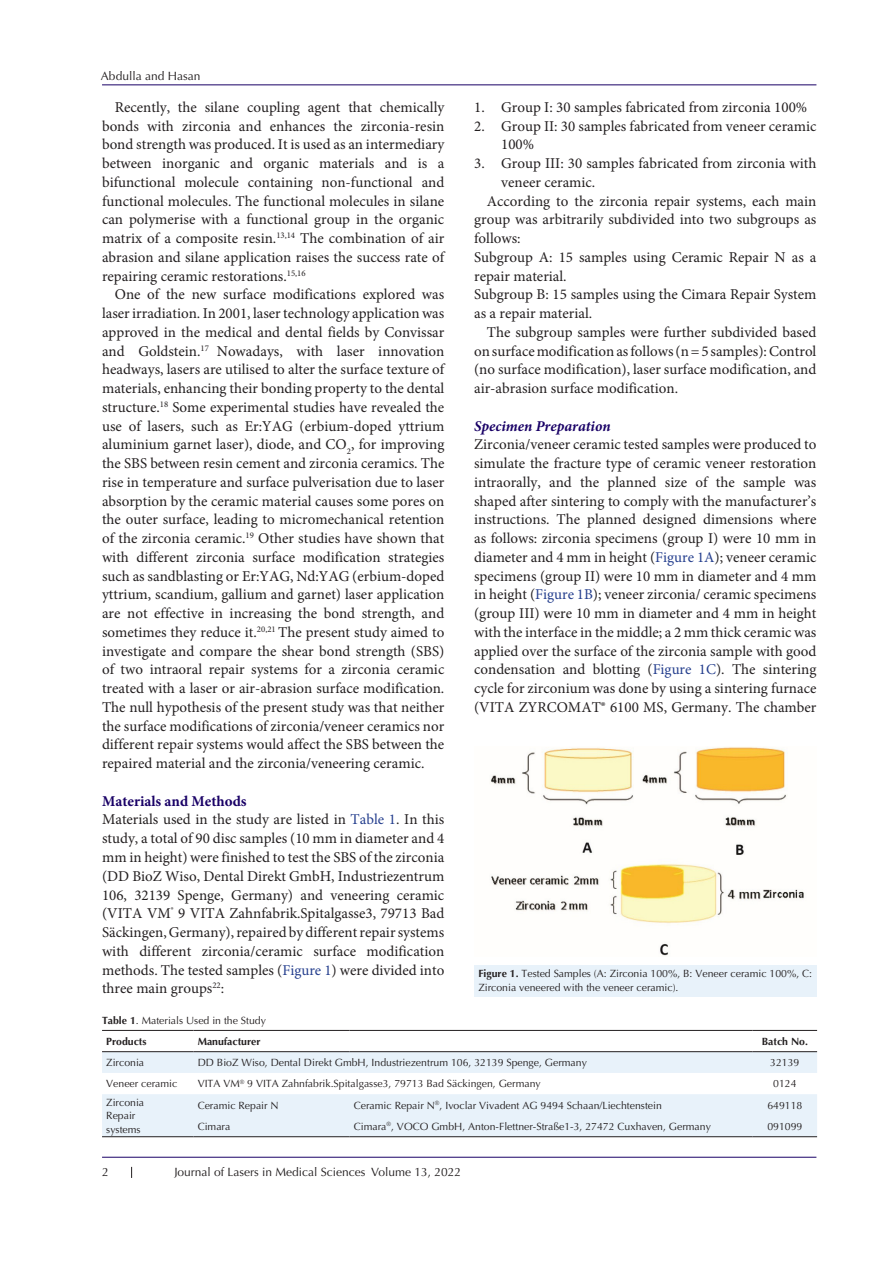
<style>
.page{position:relative;width:893px;height:1263px;background:#fff}
.page>*{position:absolute;margin:0;border:0;box-sizing:border-box;transform-origin:0 0}
.t1{font:15px/18.8px "Minion Pro";color:#231f20;text-align:justify}
.t2{font:700 15px "Minion Pro";color:#190066}
.t3{font:italic 700 15px "Minion Pro";color:#190066}
.t4{font:12px "Optima LT Std";color:#231f20}
.t5{font:10.5px/13.5px "Optima LT Std";color:#231f20}
.t6{font:700 10.5px "Optima LT Std";color:#231f20}
.s1{color:#253f8e}
.s2{font-weight:700}
</style>
<div class="page">
<hr style="left:102px;top:85px;width:714px;height:1px;background:#190066">
<hr style="left:102px;top:1157px;width:714px;height:1px;background:#190066">
<svg style="left:102px;top:1052px;width:715px;height:84px;fill:#e8f2fa"></svg>
<hr style="left:102px;top:1030px;width:91px;height:1px;background:#231f20">
<hr style="left:193px;top:1030px;width:157px;height:1px;background:#231f20">
<hr style="left:350px;top:1030px;width:403px;height:1px;background:#231f20">
<hr style="left:753px;top:1030px;width:64px;height:1px;background:#231f20">
<hr style="left:102px;top:1051px;width:91px;height:1px;background:#231f20">
<hr style="left:193px;top:1051px;width:157px;height:1px;background:#231f20">
<hr style="left:350px;top:1051px;width:403px;height:1px;background:#231f20">
<hr style="left:753px;top:1051px;width:64px;height:1px;background:#231f20">
<hr style="left:102px;top:1136px;width:91px;height:1px;background:#231f20">
<hr style="left:193px;top:1136px;width:157px;height:1px;background:#231f20">
<hr style="left:350px;top:1136px;width:403px;height:1px;background:#231f20">
<hr style="left:753px;top:1136px;width:64px;height:1px;background:#231f20">
<div style="left:474px;top:965px;width:342px;height:32px;background:#e8f2fa"></div>
<img style="left:490px;top:747px;width:314px;height:209px">
<p class="t4" style="left:101px;top:69px;width:101px">Abdulla and Hasan</p>
<p class="t1" style="left:102px;top:98px;width:344px;text-indent:13px">Recently, the silane coupling agent that chemically bonds with zirconia and enhances the zirconia-resin bond strength was produced. It is used as an intermediary between inorganic and organic materials and is a bifunctional molecule containing non-functional and functional molecules. The functional molecules in silane can polymerise with a functional group in the organic matrix of a composite resin.<sup>13,14</sup> The combination of air abrasion and silane application raises the success rate of repairing ceramic restorations.<sup>15,16</sup></p>
<p class="t1" style="left:102px;top:285px;width:344px;text-indent:13px">One of the new surface modifications explored was laser irradiation. In 2001, laser technology application was approved in the medical and dental fields by Convissar and Goldstein.<sup>17</sup> Nowadays, with laser innovation headways, lasers are utilised to alter the surface texture of materials, enhancing their bonding property to the dental structure.<sup>18</sup> Some experimental studies have revealed the use of lasers, such as Er:YAG (erbium-doped yttrium aluminium garnet laser), diode, and CO<sub>2</sub>, for improving the SBS between resin cement and zirconia ceramics. The rise in temperature and surface pulverisation due to laser absorption by the ceramic material causes some pores on the outer surface, leading to micromechanical retention of the zirconia ceramic.<sup>19</sup> Other studies have shown that with different zirconia surface modification strategies such as sandblasting or Er:YAG, Nd:YAG (erbium-doped yttrium, scandium, gallium and garnet) laser application are not effective in increasing the bond strength, and sometimes they reduce it.<sup>20,21</sup> The present study aimed to investigate and compare the shear bond strength (SBS) of two intraoral repair systems for a zirconia ceramic treated with a laser or air-abrasion surface modification.<br>The null hypothesis of the present study was that neither the surface modifications of zirconia/veneer ceramics nor different repair systems would affect the SBS between the repaired material and the zirconia/veneering ceramic.</p>
<p class="t2" style="left:102px;top:790px;width:146px">Materials and Methods</p>
<p class="t1" style="left:102px;top:810px;width:344px">Materials used in the study are listed in <span class="s1">Table 1</span>. In this study, a total of 90 disc samples (10 mm in diameter and 4 mm in height) were finished to test the SBS of the zirconia (DD BioZ Wiso, Dental Direkt GmbH, Industriezentrum 106, 32139 Spenge, Germany) and veneering ceramic (VITA VM<sup>®</sup> 9 VITA Zahnfabrik.Spitalgasse3, 79713 Bad Säckingen, Germany), repaired by different repair systems with different zirconia/ceramic surface modification methods. The tested samples (<span class="s1">Figure 1</span>) were divided into three main groups<sup>22</sup>:</p>
<p class="t1" style="left:474px;top:98px;width:335px">1. Group I: 30 samples fabricated from zirconia 100%</p>
<p class="t1" style="left:501px;top:117px;width:317px;text-indent:-27px">2. Group II: 30 samples fabricated from veneer ceramic<br>100%</p>
<p class="t1" style="left:501px;top:154px;width:317px;text-indent:-27px">3. Group III: 30 samples fabricated from zirconia with veneer ceramic.</p>
<p class="t1" style="left:474px;top:192px;width:344px;text-indent:13px">According to the zirconia repair systems, each main group was arbitrarily subdivided into two subgroups as follows:</p>
<p class="t1" style="left:474px;top:248px;width:344px">Subgroup A: 15 samples using Ceramic Repair N as a repair material.</p>
<p class="t1" style="left:474px;top:285px;width:344px">Subgroup B: 15 samples using the Cimara Repair System as a repair material.</p>
<p class="t1" style="left:474px;top:323px;width:344px;text-indent:13px">The subgroup samples were further subdivided based on surface modification as follows (n=5 samples): Control (no surface modification), laser surface modification, and air-abrasion surface modification.</p>
<p class="t3" style="left:474px;top:415px;width:138px">Specimen Preparation</p>
<p class="t1" style="left:474px;top:435px;width:344px">Zirconia/veneer ceramic tested samples were produced to simulate the fracture type of ceramic veneer restoration intraorally, and the planned size of the sample was shaped after sintering to comply with the manufacturer’s instructions. The planned designed dimensions where as follows: zirconia specimens (group I) were 10 mm in diameter and 4 mm in height (<span class="s1">Figure 1A</span>); veneer ceramic specimens (group II) were 10 mm in diameter and 4 mm in height (<span class="s1">Figure 1B</span>); veneer zirconia/ ceramic specimens (group III) were 10 mm in diameter and 4 mm in height with the interface in the middle; a 2 mm thick ceramic was applied over the surface of the zirconia sample with good condensation and blotting (<span class="s1">Figure 1C</span>). The sintering cycle for zirconium was done by using a sintering furnace (VITA ZYRCOMAT® 6100 MS, Germany. The chamber</p>
<p class="t5" style="left:478px;top:967px;width:335px"><span class="s2">Figure 1.</span> Tested Samples (A: Zirconia 100%, B: Veneer ceramic 100%, C:<br>Zirconia veneered with the veneer ceramic).</p>
<p class="t5" style="left:102px;top:1014px;width:165px"><span class="s2">Table 1</span>. Materials Used in the Study</p>
<p class="t6" style="left:106px;top:1035px;width:42px">Products</p>
<p class="t6" style="left:198px;top:1035px;width:64px">Manufacturer</p>
<p class="t6" style="left:762px;top:1035px;width:48px">Batch No.</p>
<p class="t5" style="left:106px;top:1056px;width:39px">Zirconia</p>
<p class="t5" style="left:198px;top:1056px;width:391px">DD BioZ Wiso, Dental Direkt GmbH, Industriezentrum 106, 32139 Spenge, Germany</p>
<p class="t5" style="left:770px;top:1056px;width:31px">32139</p>
<p class="t5" style="left:106px;top:1077px;width:73px">Veneer ceramic</p>
<p class="t5" style="left:198px;top:1077px;width:345px">VITA VM<sup>®</sup> 9 VITA Zahnfabrik.Spitalgasse3, 79713 Bad Säckingen, Germany</p>
<p class="t5" style="left:773px;top:1077px;width:25px">0124</p>
<p class="t5" style="left:106px;top:1095px;width:39px">Zirconia</p>
<p class="t5" style="left:106px;top:1109px;width:31px">Repair</p>
<p class="t5" style="left:106px;top:1122px;width:36px">systems</p>
<p class="t5" style="left:198px;top:1098px;width:83px">Ceramic Repair N</p>
<p class="t5" style="left:354px;top:1098px;width:310px">Ceramic Repair N<sup>®</sup>, Ivoclar Vivadent AG 9494 Schaan/Liechtenstein</p>
<p class="t5" style="left:767px;top:1098px;width:37px">649118</p>
<p class="t5" style="left:198px;top:1119px;width:34px">Cimara</p>
<p class="t5" style="left:354px;top:1119px;width:359px">Cimara<sup>®</sup>, VOCO GmbH, Anton-Flettner-Straße1-3, 27472 Cuxhaven, Germany</p>
<p class="t5" style="left:767px;top:1119px;width:37px">091099</p>
<p class="t4" style="left:102px;top:1165px;width:8px">2</p>
<p class="t4" style="left:174px;top:1165px;width:288px">Journal of Lasers in Medical Sciences Volume 13, 2022</p>
</div>
